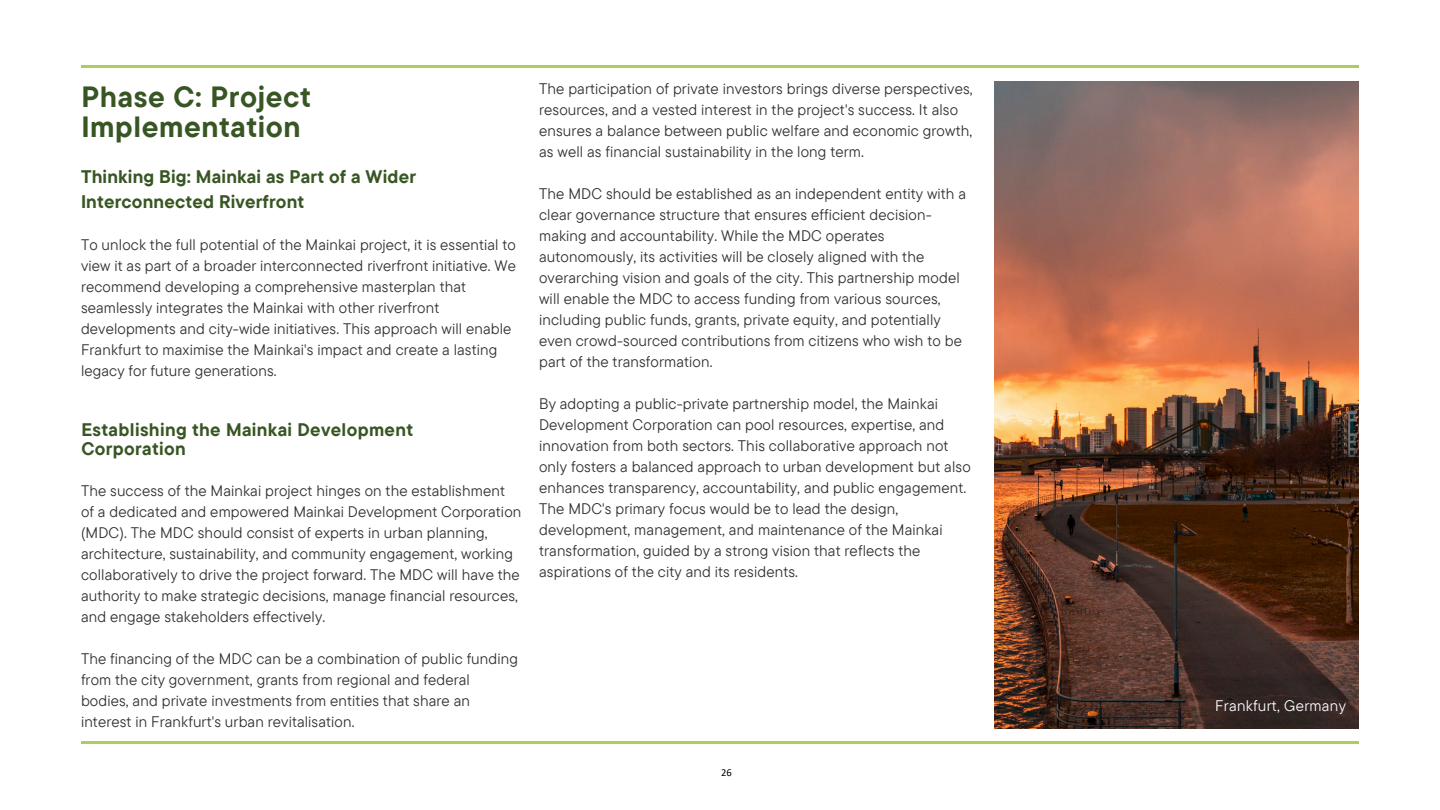
<style>
.page{position:relative;width:1440px;height:810px;background:#fff}
.page>*{position:absolute;margin:0;border:0;box-sizing:border-box;transform-origin:0 0}
.t1{font:700 29.2px/30.8px "TT Commons Pro";letter-spacing:.02em;color:#385623}
.t2{font:700 18.2px/24.8px "TT Commons Pro";letter-spacing:.01em;color:#385623}
.t3{font:15.3px/21px "TT Commons Pro";letter-spacing:.01em;color:#303030}
.t4{font:15.3px "TT Commons Pro";letter-spacing:.02em;color:#fff}
.t5{font:10.6px "Calibri";color:#000}
</style>
<div class="page">
<hr style="left:81px;top:66px;width:1278px;height:2px;background:#aacf5a">
<hr style="left:81px;top:741px;width:1278px;height:2px;background:#aacf5a">
<img style="left:994px;top:81px;width:365px;height:648px">
<p class="t1" style="left:81px;top:80px;width:231px">Phase C: Project<br>Implementation</p>
<p class="t2" style="left:81px;top:164px;width:337px">Thinking Big: Mainkai as Part of a Wider<br>Interconnected Riverfront</p>
<p class="t3" style="left:81px;top:234px;width:437px">To unlock the full potential of the Mainkai project, it is essential to view it as part of a broader interconnected riverfront initiative. We recommend developing a comprehensive masterplan that seamlessly integrates the Mainkai with other riverfront developments and city-wide initiatives. This approach will enable Frankfurt to maximise the Mainkai's impact and create a lasting legacy for future generations.</p>
<p class="t2" style="left:81px;top:420px;width:333px;line-height:18.8px">Establishing the Mainkai Development<br>Corporation</p>
<p class="t3" style="left:81px;top:480px;width:442px">The success of the Mainkai project hinges on the establishment of a dedicated and empowered Mainkai Development Corporation (MDC). The MDC should consist of experts in urban planning, architecture, sustainability, and community engagement, working collaboratively to drive the project forward. The MDC will have the authority to make strategic decisions, manage financial resources, and engage stakeholders effectively.</p>
<p class="t3" style="left:81px;top:648px;width:439px">The financing of the MDC can be a combination of public funding from the city government, grants from regional and federal bodies, and private investments from entities that share an interest in Frankfurt's urban revitalisation.</p>
<h2 class="t3" style="left:539px;top:78px;width:435px">The participation of private investors brings diverse perspectives, resources, and a vested interest in the project's success. It also ensures a balance between public welfare and economic growth, as well as financial sustainability in the long term.</h2>
<p class="t3" style="left:539px;top:183px;width:428px">The MDC should be established as an independent entity with a clear governance structure that ensures efficient decision&shy;making and accountability. While the MDC operates autonomously, its activities will be closely aligned with the overarching vision and goals of the city. This partnership model will enable the MDC to access funding from various sources, including public funds, grants, private equity, and potentially even crowd-sourced contributions from citizens who wish to be part of the transformation.</p>
<h2 class="t3" style="left:539px;top:393px;width:433px">By adopting a public-private partnership model, the Mainkai Development Corporation can pool resources, expertise, and innovation from both sectors. This collaborative approach not only fosters a balanced approach to urban development but also enhances transparency, accountability, and public engagement.<br>The MDC's primary focus would be to lead the design, development, management, and maintenance of the Mainkai transformation, guided by a strong vision that reflects the aspirations of the city and its residents.</h2>
<h1 class="t5" style="left:721px;top:768px;width:12px">26</h1>
<p class="t4" style="left:1215px;top:696px;width:132px">Frankfurt, Germany</p>
</div>
